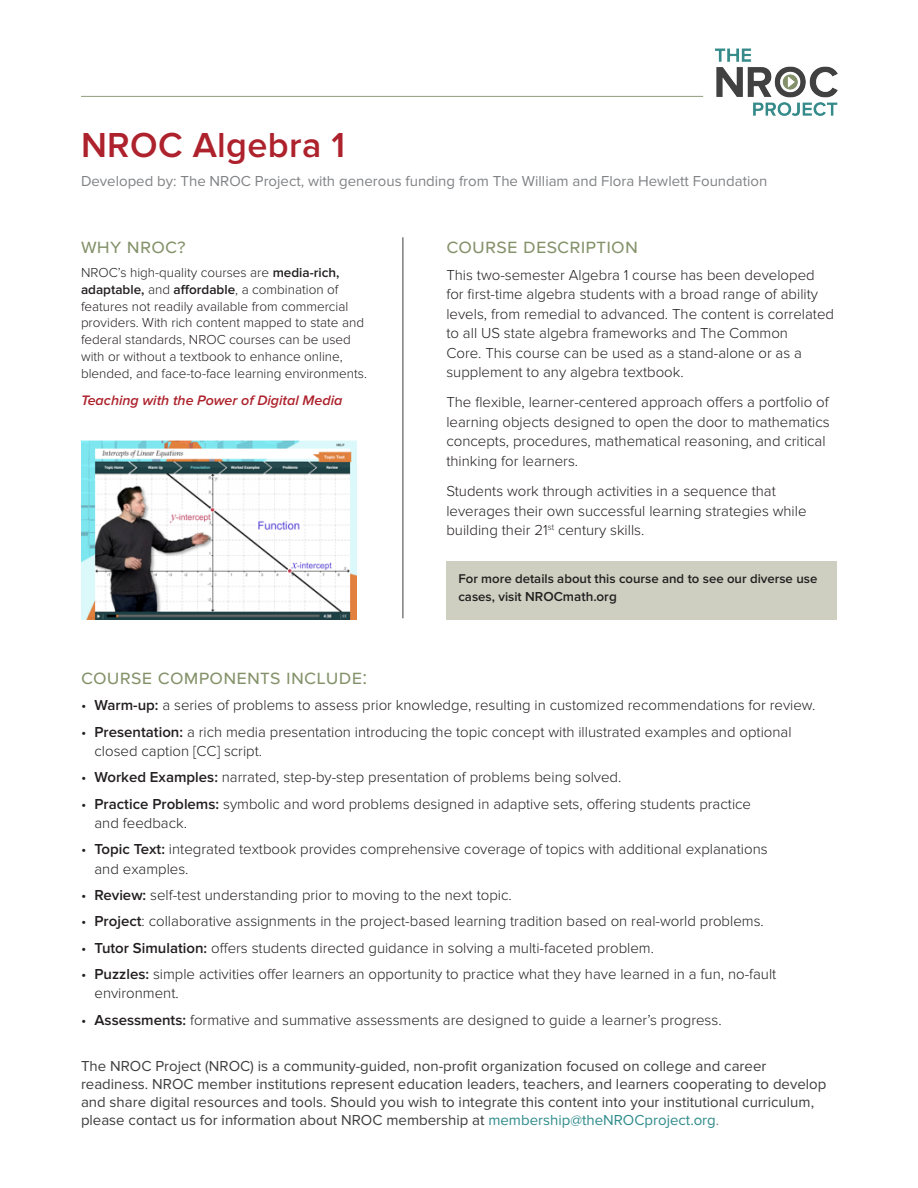
<style>
.page{position:relative;width:918px;height:1188px;background:#fff}
.page>*{position:absolute;margin:0;border:0;box-sizing:border-box;transform-origin:0 0}
.Red_h1{font:600 36px "Proxima Nova";letter-spacing:.01em;color:#ad222c}
.H2{font:20.55px "Proxima Nova";letter-spacing:.01em;color:#84926a}
.body_copy{font:300 15px/19.5px "Proxima Nova";color:#231f20}
.intro_sub_body{font:15px/18px "Proxima Nova";color:#3e3e3f}
.intro_sub_body-2{font:15px "Proxima Nova";color:#808285}
.body_copy-2{font:italic 600 14.25px "Proxima Nova";color:#ad222c}
.body_copy-3{font:300 13.5px/16.8px "Proxima Nova";color:#231f20}
.body_copy-4{font:600 13.5px "Proxima Nova";color:#231f20}
.body_copy-5{font:600 13.2px "Proxima Nova";color:#231f20}
.s1{font-weight:600}
.s2{font-size:13.2px}
.s3{color:#308b8b}
.s4{color:#808285}
</style>
<div class="page">
<img style="left:81px;top:48px;width:757px;height:68px">
<hr style="left:403px;top:237px;width:1px;height:381px;background:#3e3e3f">
<img style="left:81px;top:441px;width:275px;height:179px">
<div style="left:446px;top:561px;width:391px;height:59px;background:#cfcfc1"></div>
<p class="Red_h1" style="left:81px;top:124px;width:266px">NROC Algebra 1</p>
<p class="intro_sub_body-2" style="left:81px;top:172px;width:688px">Developed by: The NROC Project, with generous funding from The William and Flora Hewlett Foundation</p>
<p class="H2" style="left:81px;top:235px;width:59px">Why NRO</p>
<p class="H2" style="left:165px;top:235px;width:22px">C?</p>
<p class="body_copy-3" style="left:81px;top:264px;width:288px">NROC’s high-quality courses are <span class="s1">media-rich, adaptable,</span> and <span class="s1">affordable</span>, a combination of features not readily available from commercial providers. With rich content mapped to state and federal standards, NROC courses can be used with or without a textbook to enhance online, blended, and face-to-face learning environments.</p>
<p class="body_copy-2" style="left:81px;top:392px;width:263px">Teaching with the Power of Digital Media</p>
<p class="H2" style="left:446px;top:235px;width:193px">Course Description</p>
<p class="body_copy" style="left:446px;top:265px;width:389px">This two-semester Algebra 1 course has been developed for first-time algebra students with a broad range of ability levels, from remedial to advanced. The content is correlated to all US state algebra frameworks and The Common<br>Core. This course can be used as a stand-alone or as a supplement to any algebra textbook.</p>
<p class="body_copy" style="left:446px;top:393px;width:385px">The flexible, learner-centered approach offers a portfolio of learning objects designed to open the door to mathematics concepts, procedures, mathematical reasoning, and critical thinking for learners.</p>
<p class="body_copy" style="left:446px;top:482px;width:362px">Students work through activities in a sequence that leverages their own successful learning strategies while building their 21<sup>st</sup> century skills.</p>
<p class="body_copy-5" style="left:458px;top:571px;width:360px">For more details about this course and to see our diverse use</p>
<p class="body_copy-4" style="left:458px;top:588px;width:160px"><span class="s2">cases, visit</span> NROCmath.org</p>
<p class="H2" style="left:81px;top:666px;width:288px">Course Components Include:</p>
<p class="body_copy" style="left:81px;top:696px;width:736px">• <span class="s1">Warm-up:</span> a series of problems to assess prior knowledge, resulting in customized recommendations for review.</p>
<p class="body_copy" style="left:94px;top:722px;width:699px;text-indent:-14px">• <span class="s1">Presentation:</span> a rich media presentation introducing the topic concept with illustrated examples and optional closed caption [CC] script.</p>
<p class="body_copy" style="left:81px;top:768px;width:542px">• <span class="s1">Worked Examples:</span> narrated, step-by-step presentation of problems being solved.</p>
<p class="body_copy" style="left:94px;top:794px;width:658px;text-indent:-14px">• <span class="s1">Practice Problems:</span> symbolic and word problems designed in adaptive sets, offering students practice and feedback.</p>
<p class="body_copy" style="left:94px;top:840px;width:675px;text-indent:-14px">• <span class="s1">Topic Text:</span> integrated textbook provides comprehensive coverage of topics with additional explanations and examples.</p>
<p class="body_copy" style="left:81px;top:886px;width:432px">• <span class="s1">Review:</span> self-test understanding prior to moving to the next topic.</p>
<p class="body_copy" style="left:81px;top:912px;width:684px">• <span class="s1">Project</span>: collaborative assignments in the project-based learning tradition based on real-world problems.</p>
<p class="body_copy" style="left:81px;top:938px;width:575px">• <span class="s1">Tutor Simulation:</span> offers students directed guidance in solving a multi-faceted problem.</p>
<p class="body_copy" style="left:94px;top:964px;width:683px;text-indent:-14px">• <span class="s1">Puzzles:</span> simple activities offer learners an opportunity to practice what they have learned in a fun, no-fault environment.</p>
<p class="body_copy" style="left:81px;top:1010px;width:642px">• <span class="s1">Assessments:</span> formative and summative assessments are designed to guide a learner’s progress.</p>
<p class="intro_sub_body" style="left:81px;top:1057px;width:747px">The NROC Project (NROC) is a community-guided, non-profit organization focused on college and career readiness. NROC member institutions represent education leaders, teachers, and learners cooperating to develop and share digital resources and tools. Should you wish to integrate this content into your institutional curriculum, please contact us for information about NROC membership at <span class="s3">membership@theNROCproject.org</span><span class="s4">.</span></p>
</div>
